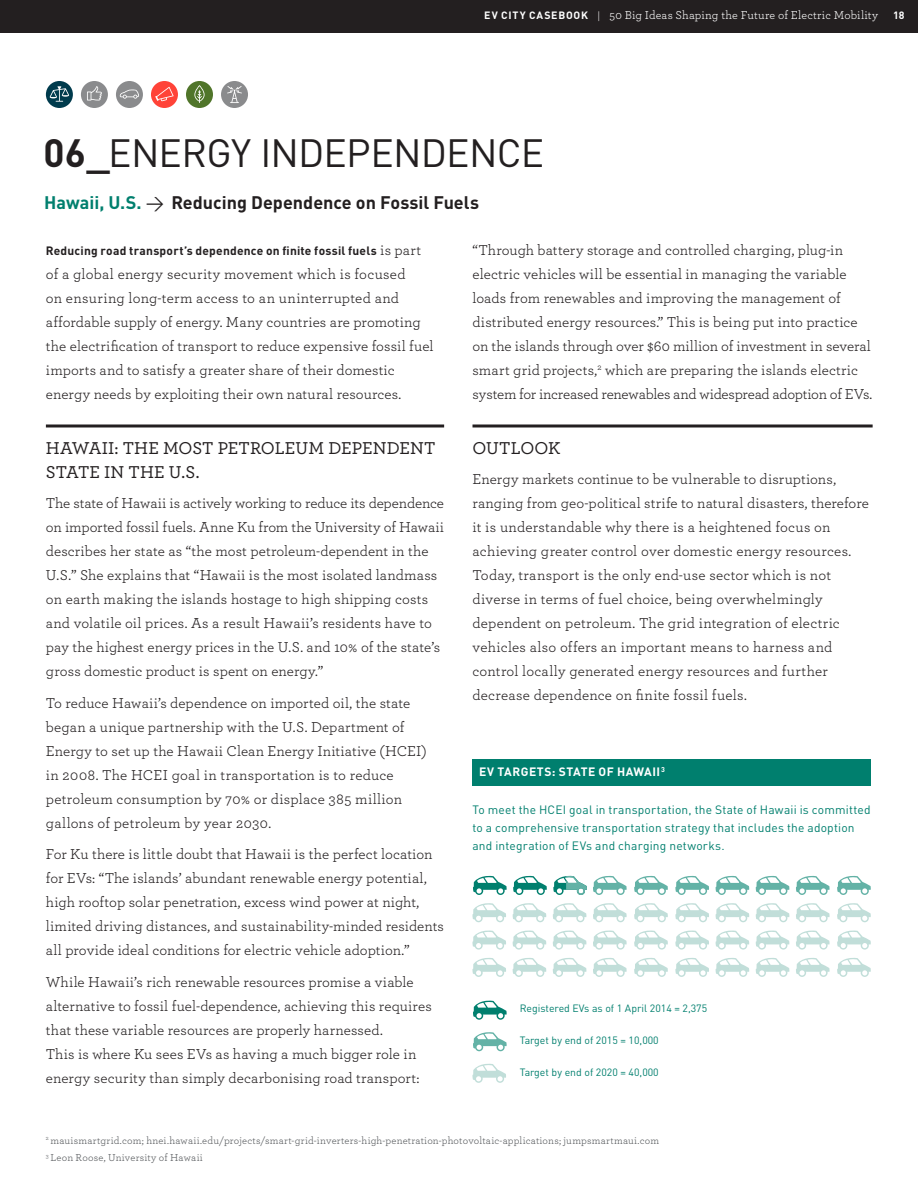
<style>
.page{position:relative;width:918px;height:1188px;background:#fff}
.page>*{position:absolute;margin:0;border:0;box-sizing:border-box;transform-origin:0 0}
.t1{font:39px "DIN";letter-spacing:-.02em;color:#231f20}
.Subhead{font:500 18px/24px "Archer";letter-spacing:.005em;color:#231f20}
.t2{font:700 18px "DIN";color:#231f20}
.Body{font:15px/24px "Archer";letter-spacing:.005em;color:#231f20}
.t3{font:12px/18px "DIN";letter-spacing:.015em;color:#007f6e}
.t4{font:12px "Archer";letter-spacing:.01em;color:#fff}
.Body-2{font:700 12px "DIN";letter-spacing:.02em;color:#231f20}
.t5{font:700 12px "DIN";letter-spacing:.035em;color:#fff}
.Footnote{font:10.5px "Archer";letter-spacing:.02em;color:#54575a}
.t6{font:10.5px "DIN";color:#007f6e}
.s1{font-family:"DIN";font-weight:700;font-size:10.5px}
.s2{font-size:10.5px}
.s3{font-weight:700}
.s4{color:#007f6e}
.s5{font-weight:400}
.s6{font-family:"Archer";font-weight:400;font-size:15px}
</style>
<div class="page">
<hr style="left:46px;top:424px;width:398px;height:3px;background:#231f20">
<hr style="left:472px;top:424px;width:401px;height:3px;background:#231f20">
<svg style="left:473px;top:1032px;width:34px;height:19px"></svg>
<svg style="left:473px;top:1000px;width:34px;height:20px"></svg>
<svg style="left:472px;top:1063px;width:34px;height:20px"></svg>
<svg style="left:675px;top:875px;width:34px;height:20px"></svg>
<svg style="left:675px;top:903px;width:34px;height:19px"></svg>
<svg style="left:675px;top:930px;width:34px;height:20px"></svg>
<svg style="left:675px;top:958px;width:34px;height:19px"></svg>
<svg style="left:472px;top:930px;width:34px;height:20px"></svg>
<svg style="left:716px;top:875px;width:33px;height:20px"></svg>
<svg style="left:716px;top:903px;width:33px;height:19px"></svg>
<svg style="left:716px;top:930px;width:33px;height:20px"></svg>
<svg style="left:716px;top:958px;width:33px;height:19px"></svg>
<svg style="left:513px;top:930px;width:33px;height:20px"></svg>
<svg style="left:756px;top:875px;width:33px;height:20px"></svg>
<svg style="left:756px;top:903px;width:33px;height:19px"></svg>
<svg style="left:756px;top:930px;width:33px;height:20px"></svg>
<svg style="left:756px;top:958px;width:33px;height:19px"></svg>
<svg style="left:553px;top:930px;width:34px;height:20px"></svg>
<svg style="left:593px;top:875px;width:34px;height:20px"></svg>
<svg style="left:796px;top:875px;width:34px;height:20px"></svg>
<svg style="left:796px;top:903px;width:34px;height:19px"></svg>
<svg style="left:796px;top:930px;width:34px;height:20px"></svg>
<svg style="left:796px;top:958px;width:34px;height:19px"></svg>
<svg style="left:593px;top:930px;width:34px;height:20px"></svg>
<svg style="left:634px;top:875px;width:34px;height:20px"></svg>
<svg style="left:837px;top:875px;width:34px;height:20px"></svg>
<svg style="left:837px;top:903px;width:34px;height:19px"></svg>
<svg style="left:837px;top:930px;width:34px;height:20px"></svg>
<svg style="left:837px;top:958px;width:34px;height:19px"></svg>
<svg style="left:634px;top:930px;width:34px;height:20px"></svg>
<svg style="left:472px;top:903px;width:34px;height:19px"></svg>
<svg style="left:472px;top:958px;width:34px;height:19px"></svg>
<svg style="left:513px;top:903px;width:33px;height:19px"></svg>
<svg style="left:513px;top:958px;width:33px;height:19px"></svg>
<svg style="left:553px;top:903px;width:34px;height:19px"></svg>
<svg style="left:553px;top:958px;width:34px;height:19px"></svg>
<svg style="left:473px;top:875px;width:34px;height:20px"></svg>
<svg style="left:513px;top:875px;width:34px;height:20px"></svg>
<svg style="left:553px;top:875px;width:34px;height:20px"></svg>
<svg style="left:593px;top:903px;width:34px;height:19px"></svg>
<svg style="left:593px;top:958px;width:34px;height:19px"></svg>
<svg style="left:634px;top:958px;width:34px;height:19px"></svg>
<svg style="left:634px;top:903px;width:34px;height:19px"></svg>
<div style="left:472px;top:759px;width:399px;height:27px;background:#007f6e"></div>
<div style="left:46px;top:81px;width:27px;height:27px;background:#003b4d;border-radius:50%"></div>
<div style="left:81px;top:81px;width:27px;height:27px;background:#8a8b8d;border-radius:50%"></div>
<div style="left:116px;top:81px;width:27px;height:27px;background:#8a8b8d;border-radius:50%"></div>
<div style="left:151px;top:81px;width:27px;height:27px;background:#ff4338;border-radius:50%"></div>
<div style="left:186px;top:81px;width:27px;height:27px;background:#50752a;border-radius:50%"></div>
<div style="left:221px;top:81px;width:27px;height:27px;background:#8a8b8d;border-radius:50%"></div>
<svg style="left:155px;top:87px;width:19px;height:14px"></svg>
<svg style="left:87px;top:86px;width:15px;height:15px"></svg>
<svg style="left:227px;top:86px;width:15px;height:17px"></svg>
<svg style="left:50px;top:86px;width:19px;height:16px"></svg>
<svg style="left:120px;top:90px;width:19px;height:9px"></svg>
<svg style="left:194px;top:85px;width:11px;height:18px"></svg>
<div style="left:0;top:0;width:918px;height:32px;background:#231f20"></div>
<p class="t4" style="left:484px;top:8px;width:422px"><span class="s1">EV CITY CASEBOOK</span> <span class="s2">|</span> 50 Big Ideas Shaping the Future of Electric Mobility <span class="s1">18</span></p>
<p class="t1" style="left:44px;top:129px;width:502px"><span class="s3">06_</span>ENERGY INDEPENDENCE</p>
<p class="t2" style="left:44px;top:191px;width:436px"><span class="s4">Hawaii, U.S.</span> <span class="s5">&gt;</span> Reducing Dependence on Fossil Fuels</p>
<p class="Body-2" style="left:46px;top:243px;width:377px">Reducing road transport’s dependence on finite fossil fuels <span class="s6">is part</span></p>
<p class="Body" style="left:46px;top:262px;width:389px">of a global energy security movement which is focused<br>on ensuring long-term access to an uninterrupted and affordable supply of energy. Many countries are promoting the electrification of transport to reduce expensive fossil fuel imports and to satisfy a greater share of their domestic energy needs by exploiting their own natural resources.</p>
<p class="Subhead" style="left:46px;top:436px;width:391px">HAWAII: THE MOST PETROLEUM DEPENDENT<br>STATE IN THE U.S.</p>
<p class="Body" style="left:46px;top:491px;width:400px">The state of Hawaii is actively working to reduce its dependence on imported fossil fuels. Anne Ku from the University of Hawaii describes her state as “the most petroleum-dependent in the U.S.” She explains that “Hawaii is the most isolated landmass on earth making the islands hostage to high shipping costs and volatile oil prices. As a result Hawaii’s residents have to pay the highest energy prices in the U.S. and 10% of the state’s gross domestic product is spent on energy.”</p>
<p class="Body" style="left:46px;top:691px;width:383px">To reduce Hawaii’s dependence on imported oil, the state began a unique partnership with the U.S. Department of Energy to set up the Hawaii Clean Energy Initiative (HCEI) in 2008. The HCEI goal in transportation is to reduce petroleum consumption by 70% or displace 385 million gallons of petroleum by year 2030.</p>
<p class="Body" style="left:46px;top:842px;width:400px">For Ku there is little doubt that Hawaii is the perfect location for EVs: “The islands’ abundant renewable energy potential, high rooftop solar penetration, excess wind power at night, limited driving distances, and sustainability-minded residents all provide ideal conditions for electric vehicle adoption.”</p>
<p class="Body" style="left:46px;top:970px;width:387px">While Hawaii’s rich renewable resources promise a viable alternative to fossil fuel-dependence, achieving this requires that these variable resources are properly harnessed.<br>This is where Ku sees EVs as having a much bigger role in energy security than simply decarbonising road transport:</p>
<p class="Body" style="left:472px;top:238px;width:401px">“Through battery storage and controlled charging, plug-in electric vehicles will be essential in managing the variable loads from renewables and improving the management of distributed energy resources.” This is being put into practice on the islands through over $60 million of investment in several smart grid projects,<sup>2</sup> which are preparing the islands electric system for increased renewables and widespread adoption of EVs.</p>
<p class="Subhead" style="left:472px;top:436px;width:89px">OUTLOOK</p>
<p class="Body" style="left:472px;top:467px;width:398px">Energy markets continue to be vulnerable to disruptions, ranging from geo-political strife to natural disasters, therefore it is understandable why there is a heightened focus on achieving greater control over domestic energy resources.<br>Today, transport is the only end-use sector which is not diverse in terms of fuel choice, being overwhelmingly dependent on petroleum. The grid integration of electric vehicles also offers an important means to harness and control locally generated energy resources and further decrease dependence on finite fossil fuels.</p>
<p class="t5" style="left:479px;top:764px;width:187px">EV TARGETS: STATE OF HAWAII<sup>3</sup></p>
<p class="t3" style="left:472px;top:800px;width:400px">To meet the HCEI goal in transportation, the State of Hawaii is committed to a comprehensive transportation strategy that includes the adoption and integration of EVs and charging networks.</p>
<p class="t6" style="left:520px;top:1001px;width:189px">Registered EVs as of 1 April 2014 = 2,375</p>
<p class="t6" style="left:520px;top:1033px;width:141px">Target by end of 2015 = 10,000</p>
<p class="t6" style="left:520px;top:1066px;width:141px">Target by end of 2020 = 40,000</p>
<p class="Footnote" style="left:46px;top:1134px;width:615px"><sup>2</sup> mauismartgrid.com; hnei.hawaii.edu/projects/smart-grid-inverters-high-penetration-photovoltaic-applications; jumpsmartmaui.com</p>
<p class="Footnote" style="left:46px;top:1151px;width:159px"><sup>3</sup> Leon Roose, University of Hawaii</p>
</div>
